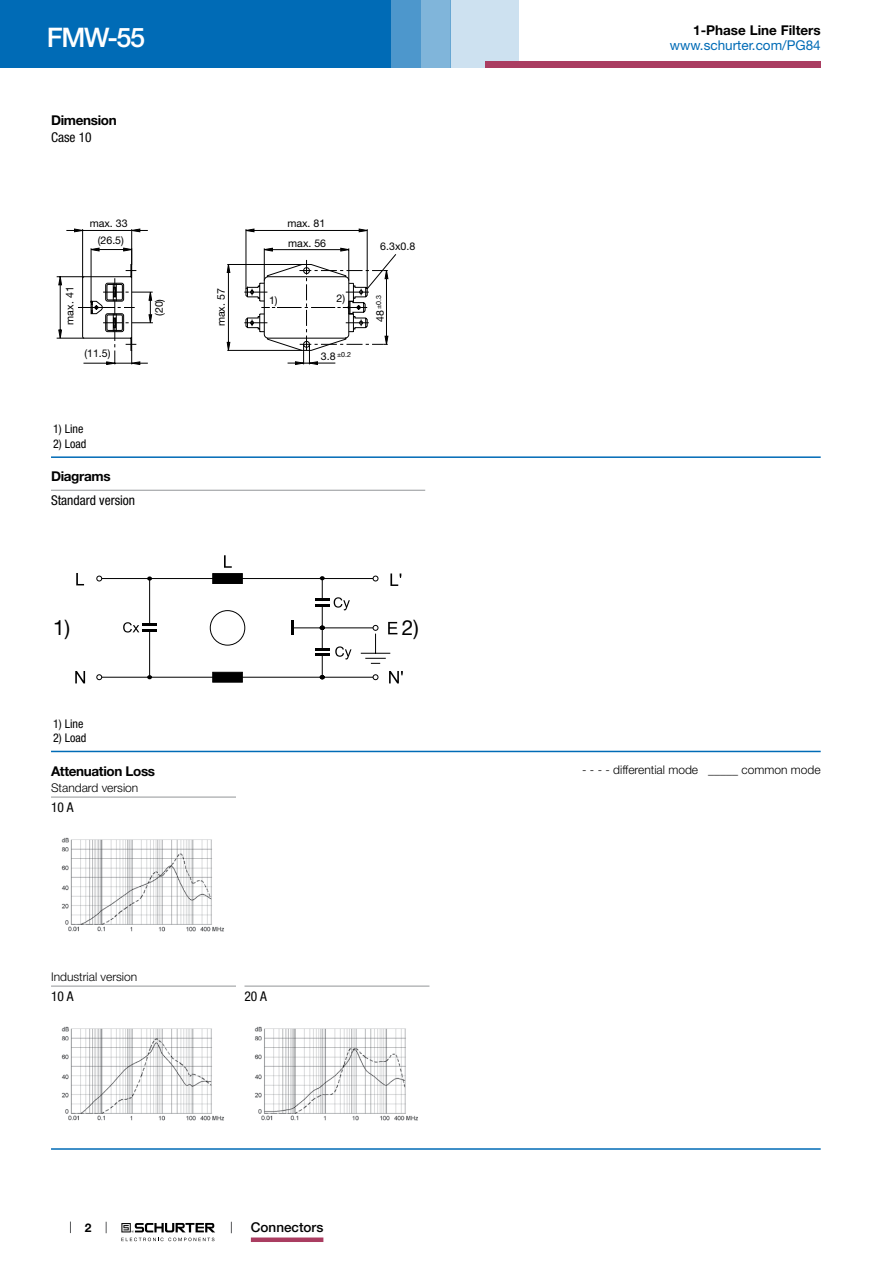
<style>
.page{position:relative;width:893px;height:1263px;background:#fff}
.page>*{position:absolute;margin:0;border:0;box-sizing:border-box;transform-origin:0 0}
.t1{font:500 27px "Helvetica Neue LT";color:#fff}
.t2{font:20.85px "Helvetica Neue LT";color:#000}
.t3{font:700 13.5px "Helvetica Neue LT";letter-spacing:-.025em;color:#000}
.t4{font:condensed 13.5px "Helvetica Neue LT";color:#000}
.t5{font:13.5px "Helvetica Neue LT";color:#006bb6}
.t6{font:700 13.5px "Helvetica Neue LT";color:#000}
.t7{font:500 13.5px "Helvetica Neue LT";color:#000}
.t8{font:300 12px "Helvetica Neue LT";color:#000}
.t9{font:condensed 12px "Helvetica Neue LT";color:#000}
.t10{font:700 12px "Helvetica Neue LT";color:#000}
.t11{font:10.65px/20.1px "Helvetica Neue LT";color:#000}
.t12{font:7.05px "Helvetica Neue LT";color:#000}
.s1{font-size:10.65px}
</style>
<div class="page">
<svg style="left:70px;top:1221px;width:1px;height:12px"></svg>
<svg style="left:121px;top:1223px;width:94px;height:18px"></svg>
<div style="left:0;top:0;width:391px;height:68px;background:#006bb6"></div>
<div style="left:421px;top:0;width:30px;height:68px;background:#80b5da"></div>
<div style="left:391px;top:0;width:30px;height:68px;background:#4d97cc"></div>
<div style="left:451px;top:0;width:68px;height:68px;background:#cde1f0"></div>
<div style="left:485px;top:62px;width:336px;height:6px;background:#aa3d61"></div>
<div style="left:251px;top:1237px;width:72px;height:5px;background:#aa3d61"></div>
<svg style="left:57px;top:229px;width:339px;height:136px"></svg>
<hr style="left:51px;top:456px;width:770px;height:2px;background:#006bb6">
<hr style="left:51px;top:490px;width:374px;height:1px;background:#939598">
<svg style="left:76px;top:573px;width:8px;height:12px"></svg>
<svg style="left:75px;top:671px;width:10px;height:12px"></svg>
<svg style="left:96px;top:555px;width:307px;height:128px"></svg>
<hr style="left:51px;top:751px;width:770px;height:1px;background:#006bb6">
<hr style="left:51px;top:797px;width:185px;height:1px;background:#939598">
<img style="left:61px;top:837px;width:163px;height:95px">
<hr style="left:51px;top:986px;width:185px;height:1px;background:#939598">
<img style="left:61px;top:1026px;width:163px;height:95px">
<hr style="left:244px;top:986px;width:185px;height:1px;background:#939598">
<img style="left:254px;top:1026px;width:164px;height:95px">
<hr style="left:51px;top:1148px;width:770px;height:2px;background:#006bb6">
<h1 class="t1" style="left:47px;top:21px;width:100px">FMW-55</h1>
<p class="t3" style="left:51px;top:112px;width:67px">Dimension</p>
<p class="t4" style="left:51px;top:130px;width:42px">Case 10</p>
<p class="t11" style="left:90px;top:213px;width:39px">max. 33</p>
<p class="t11" style="left:98px;top:230px;width:28px">(26.5)</p>
<p class="t11" style="left:59px;top:325px;width:39px;rotate:-90deg">max. 41</p>
<p class="t11" style="left:84px;top:343px;width:28px">(11.5)</p>
<p class="t11" style="left:149px;top:316px;width:19px;rotate:-90deg">(20)</p>
<p class="t9" style="left:53px;top:422px;width:32px">1) Line</p>
<p class="t9" style="left:53px;top:437px;width:35px">2) Load</p>
<p class="t3" style="left:51px;top:468px;width:61px">Diagrams</p>
<p class="t4" style="left:51px;top:492px;width:86px">Standard version</p>
<p class="t11" style="left:211px;top:326px;width:39px;rotate:-90deg">max. 57</p>
<p class="t11" style="left:287px;top:213px;width:40px">max. 81 max. 56</p>
<p class="t11" style="left:269px;top:290px;width:10px">1)</p>
<p class="t11" style="left:337px;top:288px;width:10px">2)</p>
<p class="t12" style="left:337px;top:350px;width:16px">±0.2</p>
<p class="t11" style="left:321px;top:346px;width:16px">3.8</p>
<p class="t11" style="left:380px;top:236px;width:37px">6.3x0.8</p>
<p class="t12" style="left:374px;top:322px;width:28px;rotate:-90deg"><span class="s1">48</span>±0.3</p>
<h2 class="t2" style="left:53px;top:615px;width:19px">1)</h2>
<h2 class="t2" style="left:402px;top:615px;width:19px">2)</h2>
<p class="t6" style="left:693px;top:22px;width:129px">1-Phase Line Filters</p>
<p class="t5" style="left:670px;top:37px;width:152px">www.schurter.com/PG84</p>
<p class="t9" style="left:53px;top:716px;width:32px">1) Line</p>
<p class="t9" style="left:53px;top:731px;width:35px">2) Load</p>
<p class="t3" style="left:51px;top:762px;width:106px">Attenuation Loss</p>
<p class="t8" style="left:582px;top:763px;width:240px">- - - - differential mode _____ common mode</p>
<p class="t8" style="left:51px;top:781px;width:89px">Standard version</p>
<p class="t4" style="left:51px;top:799px;width:24px">10 A</p>
<p class="t8" style="left:51px;top:970px;width:88px">Industrial version</p>
<p class="t4" style="left:51px;top:988px;width:24px">10 A</p>
<p class="t4" style="left:244px;top:988px;width:24px">20 A</p>
<p class="t10" style="left:85px;top:1220px;width:8px">2</p>
<p class="t7" style="left:251px;top:1219px;width:74px">Connectors</p>
</div>
